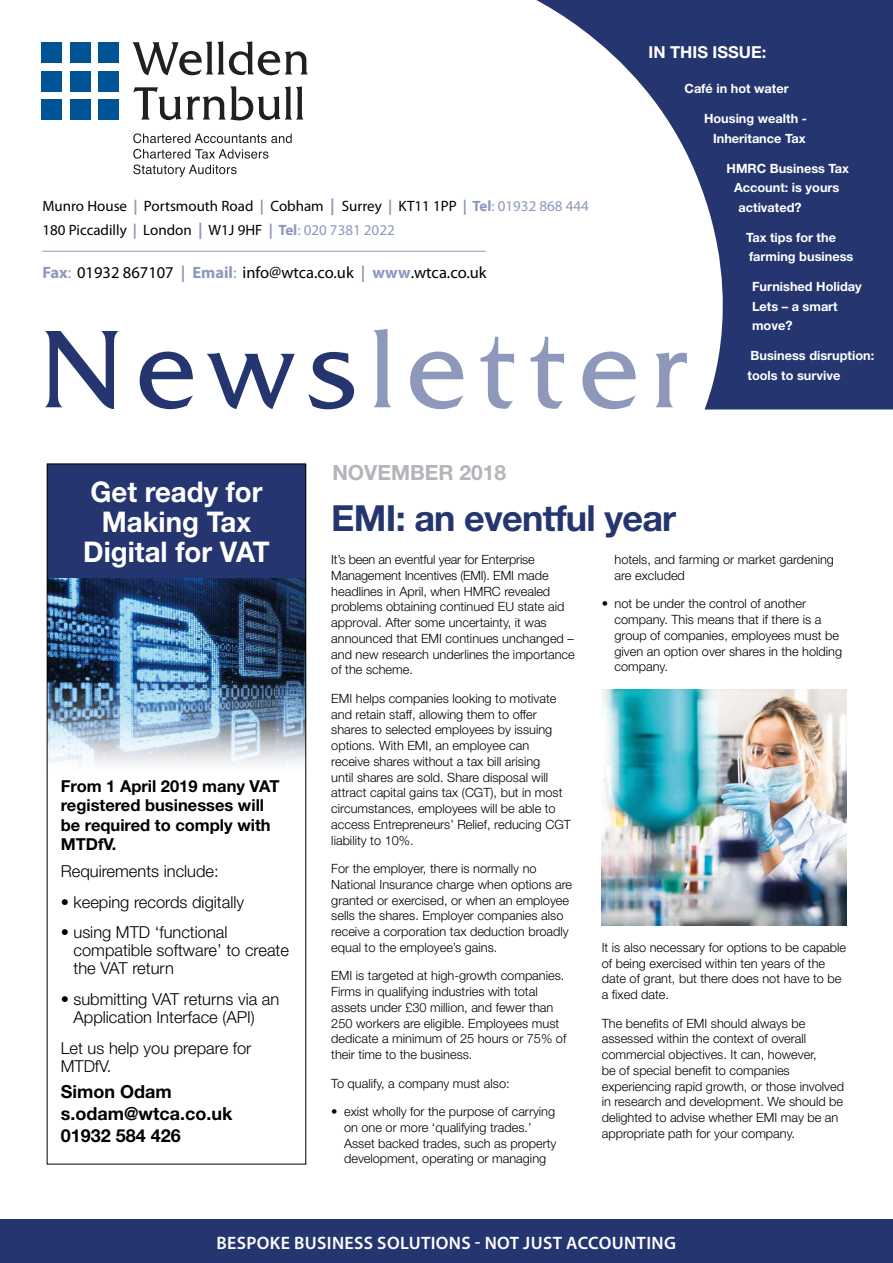
<style>
.page{position:relative;width:893px;height:1263px;background:#fff}
.page>*{position:absolute;margin:0;border:0;box-sizing:border-box;transform-origin:0 0}
.t1{font:112.5px "Friz Quadrata IT Cby BT";letter-spacing:.1em;color:#8e98bb}
.t2{font:700 36px "Helvetica Neue";letter-spacing:-.02em;color:#25356f}
.t3{font:700 28.5px/30px "Helvetica Neue";color:#fff;text-align:center}
.t4{font:700 21px "Helvetica Neue";color:#b4b5b9}
.t5{font:600 18px "Myriad Pro";letter-spacing:.02em;color:#fff}
.t6{font:700 18px/22px "Helvetica Neue";color:#000}
.t7{font:300 16.5px/18px "Helvetica Neue";color:#000}
.t8{font:700 16.5px/19.5px "Helvetica Neue";color:#000}
.t9{font:16.5px "Myriad";color:#000}
.t10{font:700 16.5px "Helvetica Neue";color:#fff}
.t11{font:15px "Myriad Pro";color:#000}
.t12{font:300 12.75px/15.8px "Helvetica Neue";color:#000}
.t13{font:700 12.75px/19.5px "Helvetica Neue";color:#fff}
.s1{font-weight:700;color:#8e98bb}
.s2{font-weight:700;font-size:16.5px;color:#8e98bb}
.s3{color:#8e98bb}
.s4{font-family:"Myriad Pro";font-weight:700;color:#8e98bb}
.s5{font-family:"Myriad Pro"}
.s6{color:#25356f}
</style>
<div class="page">
<img style="left:49px;top:577px;width:255px;height:188px">
<div style="left:47px;top:464px;width:259px;height:113px;background:#25356f"></div>
<img style="left:602px;top:690px;width:245px;height:235px">
<hr style="left:43px;top:251px;width:443px;height:1px;background:#8e98bb">
<svg style="left:536px;top:0;width:357px;height:409px;fill:#25356f"></svg>
<div style="left:41px;top:42px;width:21px;height:21px;background:#005496"></div>
<svg style="left:132px;top:41px;width:176px;height:34px"></svg>
<svg style="left:133px;top:86px;width:171px;height:34px"></svg>
<div style="left:70px;top:42px;width:21px;height:21px;background:#005496"></div>
<div style="left:98px;top:42px;width:21px;height:21px;background:#005496"></div>
<div style="left:41px;top:71px;width:21px;height:20px;background:#005496"></div>
<div style="left:70px;top:71px;width:21px;height:20px;background:#005496"></div>
<div style="left:98px;top:71px;width:21px;height:20px;background:#005496"></div>
<div style="left:41px;top:99px;width:21px;height:21px;background:#005496"></div>
<div style="left:70px;top:99px;width:21px;height:21px;background:#005496"></div>
<div style="left:98px;top:99px;width:21px;height:21px;background:#005496"></div>
<svg style="left:133px;top:133px;width:159px;height:10px"></svg>
<svg style="left:133px;top:149px;width:135px;height:28px"></svg>
<div style="left:0;top:1220px;width:893px;height:43px;background:#25356f"></div>
<p class="t10" style="left:648px;top:42px;width:119px">IN THIS ISSUE:</p>
<p class="t13" style="left:684px;top:78px;width:106px">Café in hot water</p>
<p class="t13" style="left:704px;top:108px;width:104px;text-align:center">Housing wealth -<br>Inheritance Tax</p>
<p class="t13" style="left:726px;top:158px;width:124px">HMRC Business Tax</p>
<p class="t13" style="left:734px;top:178px;width:107px">Account: is yours</p>
<p class="t13" style="left:738px;top:197px;width:65px">activated?</p>
<p class="t13" style="left:746px;top:227px;width:109px">Tax tips for the farming business</p>
<p class="t13" style="left:752px;top:277px;width:111px">Furnished Holiday<br>Lets – a smart move?</p>
<p class="t13" style="left:747px;top:346px;width:128px">Business disruption: tools to survive</p>
<p class="t11" style="left:43px;top:196px;width:548px">Munro House <span class="s1">|</span> Portsmouth Road <span class="s1">|</span> Cobham <span class="s2">|</span> Surrey <span class="s1">|</span> KT11 1PP <span class="s1">| Tel</span><span class="s3">: 01932 868 444</span></p>
<p class="t11" style="left:43px;top:221px;width:354px">180 Piccadilly <span class="s1">|</span> London <span class="s2">|</span> W1J 9HF <span class="s1">| Tel</span><span class="s3">: 020 7381 2022</span></p>
<p class="t9" style="left:43px;top:264px;width:446px"><span class="s4">Fax</span><span class="s3">:</span> 01932 867107 <span class="s4">| Email</span><span class="s3">:</span> info@wtca.co.uk <span class="s4">| www</span><span class="s5">.</span>wtca.co.uk</p>
<h1 class="t1" style="left:39px;top:300px;width:652px"><span class="s6">News</span>letter</h1>
<h3 class="t3" style="left:83px;top:476px;width:188px">Get ready for<br>Making Tax<br>Digital for VAT</h3>
<p class="t8" style="left:61px;top:776px;width:220px">From 1 April 2019 many VAT registered businesses will be required to comply with<br>MTDfV.</p>
<p class="t7" style="left:61px;top:862px;width:160px">Requirements include:</p>
<p class="t7" style="left:61px;top:892px;width:185px">• keeping records digitally</p>
<p class="t7" style="left:74px;top:923px;width:217px;text-indent:-13px">• using MTD ‘functional compatible software’ to create the VAT return</p>
<p class="t7" style="left:74px;top:990px;width:207px;text-indent:-13px">• submitting VAT returns via an<br>Application Interface (API)</p>
<p class="t7" style="left:61px;top:1039px;width:192px">Let us help you prepare for<br>MTDfV.</p>
<h3 class="t6" style="left:61px;top:1080px;width:173px">Simon Odam s.odam@wtca.co.uk<br>01932 584 426</h3>
<h3 class="t4" style="left:332px;top:460px;width:175px">NOVEMBER 2018</h3>
<h2 class="t2" style="left:331px;top:496px;width:346px">EMI: an eventful year</h2>
<p class="t12" style="left:331px;top:551px;width:245px">It’s been an eventful year for Enterprise Management Incentives (EMI). EMI made headlines in April, when HMRC revealed problems obtaining continued EU state aid approval. After some uncertainty, it was announced that EMI continues unchanged – and new research underlines the importance of the scheme.</p>
<p class="t12" style="left:331px;top:690px;width:241px">EMI helps companies looking to motivate and retain staff, allowing them to offer shares to selected employees by issuing options. With EMI, an employee can receive shares without a tax bill arising<br>until shares are sold. Share disposal will attract capital gains tax (CGT), but in most circumstances, employees will be able to access Entrepreneurs’ Relief, reducing CGT liability to 10%.</p>
<p class="t12" style="left:331px;top:860px;width:242px">For the employer, there is normally no National Insurance charge when options are granted or exercised, or when an employee sells the shares. Employer companies also receive a corporation tax deduction broadly equal to the employee’s gains.</p>
<p class="t12" style="left:331px;top:968px;width:236px">EMI is targeted at high-growth companies.<br>Firms in qualifying industries with total assets under £30 million, and fewer than 250 workers are eligible. Employees must dedicate a minimum of 25 hours or 75% of their time to the business.</p>
<p class="t12" style="left:331px;top:1075px;width:180px">To qualify, a company must also:</p>
<p class="t12" style="left:344px;top:1103px;width:214px;text-indent:-13px">• exist wholly for the purpose of carrying on one or more ‘qualifying trades.’ Asset backed trades, such as property development, operating or managing</p>
<p class="t12" style="left:614px;top:551px;width:221px">hotels, and farming or market gardening are excluded</p>
<p class="t12" style="left:614px;top:596px;width:229px;text-indent:-13px">• not be under the control of another company. This means that if there is a group of companies, employees must be given an option over shares in the holding company.</p>
<p class="t12" style="left:602px;top:939px;width:246px">It is also necessary for options to be capable of being exercised within ten years of the date of grant, but there does not have to be a fixed date.</p>
<p class="t12" style="left:602px;top:1015px;width:244px">The benefits of EMI should always be assessed within the context of overall commercial objectives. It can, however,<br>be of special benefit to companies experiencing rapid growth, or those involved in research and development. We should be delighted to advise whether EMI may be an appropriate path for your company.</p>
<h3 class="t5" style="left:216px;top:1231px;width:461px">BESPOKE BUSINESS SOLUTIONS - NOT JUST ACCOUNTING</h3>
</div>
